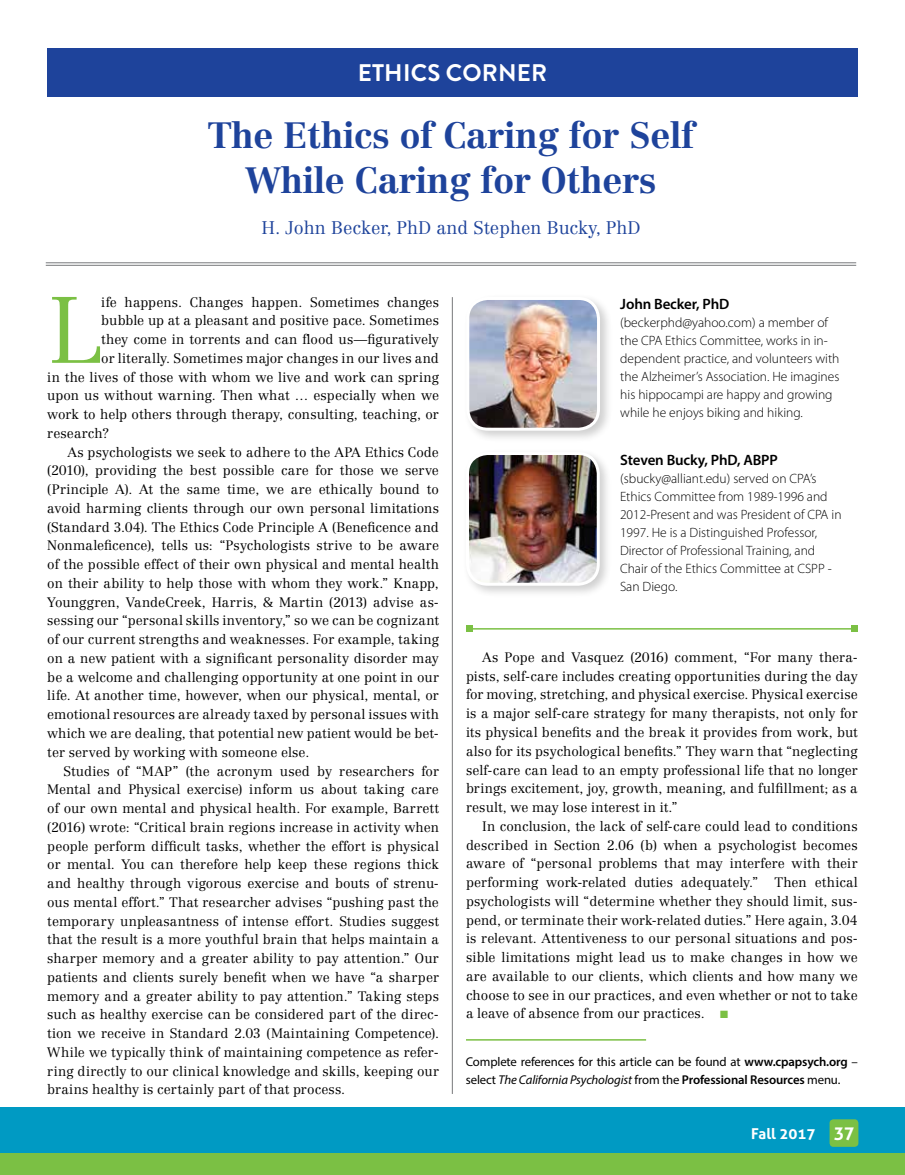
<style>
.page{position:relative;width:905px;height:1175px;background:#fff}
.page>*{position:absolute;margin:0;border:0;box-sizing:border-box;transform-origin:0 0}
.Body_Text{font:300 92.55px "Centennial LT Std";color:#7bc044}
.Headlines_-_Not_Feat{font:700 36px/45px "Centennial LT Std";letter-spacing:-.01em;color:#1e439b;text-align:center}
.t1{font:700 24px "Brandon Grotesque";letter-spacing:.01em;color:#fff}
.Author_Byline{font:300 18px "Centennial LT Std";color:#1e439b}
.Author_name_in_bio{font:600 15px "Myriad Pro";letter-spacing:-.01em;color:#000}
.t2{font:700 15px "Aller";color:#fff}
.Body_Text-2{font:300 13.5px/18.8px "Centennial LT Std";letter-spacing:.01em;color:#000;text-align:justify}
.Bio_for_author{font:300 13.5px/18px "Myriad Pro";color:#000}
.Bio_for_author-2{font:12.75px/18px "Myriad Pro";letter-spacing:-.01em;color:#000}
.s1{color:#7bc044}
.s2{font-weight:600}
.s3{font-style:italic}
.s4{font-size:17.7px}
</style>
<div class="page">
<div style="left:0;top:1152px;width:904px;height:22px;background:#7bc044"></div>
<div style="left:0;top:1107px;width:904px;height:45px;background:#009ac3"></div>
<div style="left:829px;top:1119px;width:29px;height:27px;background:#7bc044;border-radius:4px"></div>
<div style="left:47px;top:48px;width:810px;height:48px;background:#1e439b"></div>
<hr style="left:46px;top:262px;width:810px;height:1px;background:#77787b">
<hr style="left:46px;top:265px;width:810px;height:1px;background:#77787b">
<hr style="left:469px;top:628px;width:385px;height:1px;background:#7bc044">
<svg style="left:466px;top:626px;width:6px;height:6px"></svg>
<svg style="left:851px;top:626px;width:6px;height:6px"></svg>
<div style="left:463px;top:293px;width:150px;height:150px;background:#000;opacity:.19"></div>
<img style="left:468px;top:298px;width:130px;height:131px">
<div style="left:466px;top:297px;width:134px;height:134px;border:3px solid #fff;border-radius:20px"></div>
<hr style="left:452px;top:297px;width:1px;height:797px;background:#77787b">
<div style="left:462px;top:448px;width:150px;height:150px;background:#000;opacity:.19"></div>
<img style="left:467px;top:453px;width:131px;height:131px">
<div style="left:466px;top:452px;width:133px;height:134px;border:3px solid #fff;border-radius:20px"></div>
<hr style="left:466px;top:1039px;width:180px;height:1px;background:#7bc044">
<p class="t1" style="left:357px;top:56px;width:191px">ETHICS CORNER</p>
<p class="Headlines_-_Not_Feat" style="left:207px;top:113px;width:488px">The Ethics of Caring for Self<br>While Caring for Others</p>
<p class="Author_Byline" style="left:261px;top:217px;width:380px">H. John Becker, PhD and Stephen Bucky, PhD</p>
<p class="Body_Text" style="left:47px;top:275px;width:56px">L</p>
<p class="Body_Text-2" style="left:101px;top:292px;width:339px">ife happens. Changes happen. Sometimes changes</p>
<p class="Body_Text-2" style="left:101px;top:311px;width:339px">bubble up at a pleasant and positive pace. Sometimes</p>
<p class="Body_Text-2" style="left:101px;top:330px;width:339px">they come in torrents and can flood us—figuratively</p>
<p class="Body_Text-2" style="left:101px;top:349px;width:339px">or literally. Sometimes major changes in our lives and</p>
<p class="Body_Text-2" style="left:47px;top:367px;width:393px">in the lives of those with whom we live and work can spring</p>
<p class="Body_Text-2" style="left:47px;top:386px;width:393px">upon us without warning. Then what … especially when we</p>
<p class="Body_Text-2" style="left:47px;top:405px;width:393px">work to help others through therapy, consulting, teaching, or</p>
<p class="Body_Text-2" style="left:47px;top:424px;width:64px">research?</p>
<p class="Body_Text-2" style="left:47px;top:442px;width:393px;text-indent:20px">As psychologists we seek to adhere to the APA Ethics Code (2010), providing the best possible care for those we serve (Principle A). At the same time, we are ethically bound to avoid harming clients through our own personal limitations (Standard 3.04). The Ethics Code Principle A (Beneficence and Nonmaleficence), tells us: “Psychologists strive to be aware of the possible effect of their own physical and mental health on their ability to help those with whom they work.” Knapp, Younggren, VandeCreek, Harris, &amp; Martin (2013) advise as&shy;sessing our “personal skills inventory,” so we can be cognizant of our current strengths and weaknesses. For example, taking on a new patient with a significant personality disorder may be a welcome and challenging opportunity at one point in our life. At another time, however, when our physical, mental, or emotional resources are already taxed by personal issues with which we are dealing, that potential new patient would be bet&shy;ter served by working with someone else.</p>
<p class="Body_Text-2" style="left:47px;top:761px;width:393px;text-indent:16px">Studies of “MAP” (the acronym used by researchers for Mental and Physical exercise) inform us about taking care of our own mental and physical health. For example, Barrett (2016) wrote: “Critical brain regions increase in activity when people perform difficult tasks, whether the effort is physical or mental. You can therefore help keep these regions thick and healthy through vigorous exercise and bouts of strenu&shy;ous mental effort.” That researcher advises “pushing past the temporary unpleasantness of intense effort. Studies suggest that the result is a more youthful brain that helps maintain a sharper memory and a greater ability to pay attention.” Our patients and clients surely benefit when we have “a sharper memory and a greater ability to pay attention.” Taking steps such as healthy exercise can be considered part of the direc&shy;tion we receive in Standard 2.03 (Maintaining Competence).<br>While we typically think of maintaining competence as refer&shy;ring directly to our clinical knowledge and skills, keeping our brains healthy is certainly part of that process.</p>
<p class="Author_name_in_bio" style="left:620px;top:295px;width:111px">John Becker, PhD</p>
<p class="Bio_for_author" style="left:620px;top:314px;width:221px">(beckerphd@yahoo.com) a member of the CPA Ethics Committee, works in in&shy;dependent practice, and volunteers with the Alzheimer’s Association. He imagines his hippocampi are happy and growing while he enjoys biking and hiking.</p>
<p class="Author_name_in_bio" style="left:620px;top:450px;width:159px">Steven Bucky, PhD, ABPP</p>
<p class="Bio_for_author" style="left:620px;top:469px;width:223px">(sbucky@alliant.edu) served on CPA’s Ethics Committee from 1989-1996 and 2012-Present and was President of CPA in 1997. He is a Distinguished Professor, Director of Professional Training, and Chair of the Ethics Committee at CSPP - San Diego.</p>
<p class="Body_Text-2" style="left:466px;top:648px;width:393px;text-indent:16px">As Pope and Vasquez (2016) comment, “For many thera&shy;pists, self-care includes creating opportunities during the day for moving, stretching, and physical exercise. Physical exercise is a major self-care strategy for many therapists, not only for its physical benefits and the break it provides from work, but also for its psychological benefits.” They warn that “neglecting self-care can lead to an empty professional life that no longer brings excitement, joy, growth, meaning, and fulfillment; as a result, we may lose interest in it.”</p>
<p class="Body_Text-2" style="left:466px;top:816px;width:393px;text-indent:16px">In conclusion, the lack of self-care could lead to conditions described in Section 2.06 (b) when a psychologist becomes aware of “personal problems that may interfere with their performing work-related duties adequately.” Then ethical psychologists will “determine whether they should limit, sus&shy;pend, or terminate their work-related duties.” Here again, 3.04 is relevant. Attentiveness to our personal situations and pos&shy;sible limitations might lead us to make changes in how we are available to our clients, which clients and how many we choose to see in our practices, and even whether or not to take a leave of absence from our practices. <span class="s1">■</span></p>
<p class="Bio_for_author-2" style="left:466px;top:1052px;width:393px">Complete references for this article can be found at <span class="s2">www.cpapsych.org</span> – select <span class="s3">The California Psychologist</span> from the <span class="s2">Professional Resources</span> menu.</p>
<p class="t2" style="left:751px;top:1124px;width:105px">Fall 2017 <span class="s4">37</span></p>
</div>
